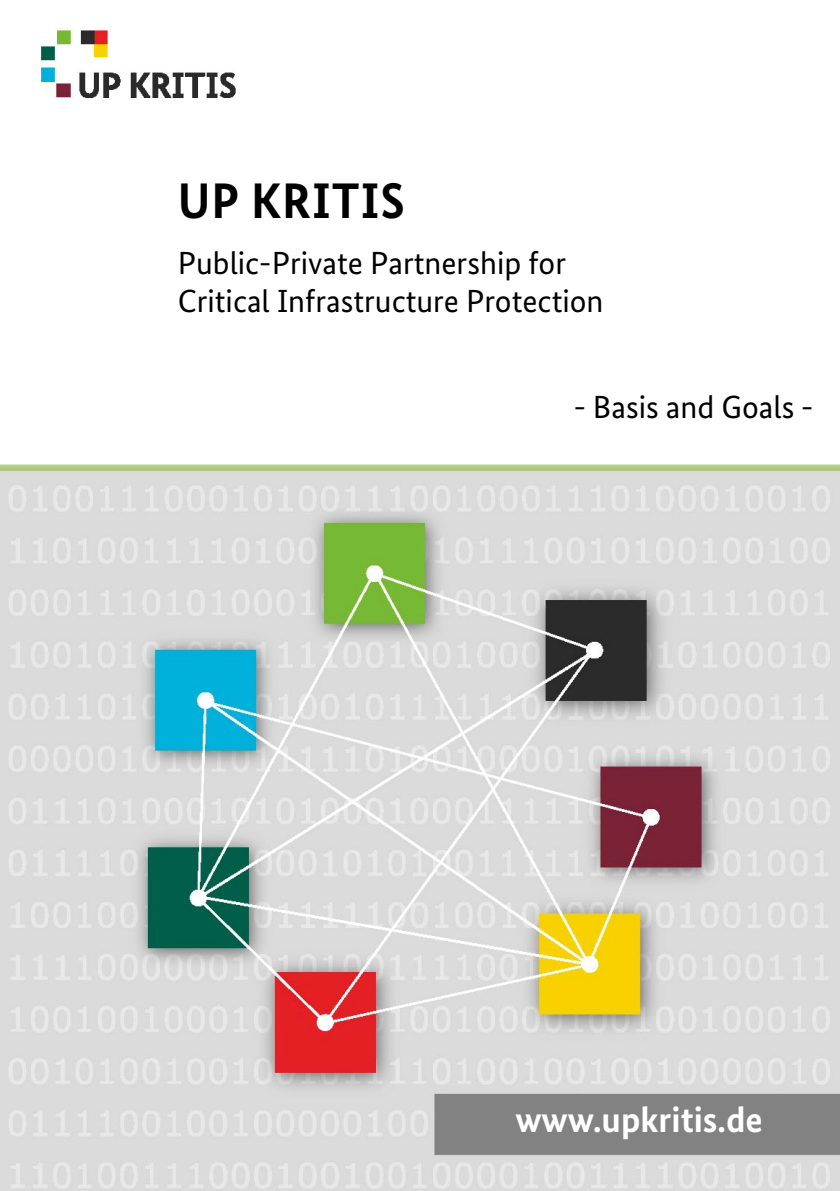
<style>
.page{position:relative;width:840px;height:1191px;background:#fff}
.page>*{position:absolute;margin:0;border:0;box-sizing:border-box;transform-origin:0 0}
.t1{font:700 50px "Bundes Sans";letter-spacing:.02em;color:#000;scale:.96 1}
.t2{font:700 36px "Bundes Sans";color:#fff}
.t3{font:32px/38.4px "Bundes Sans";color:#000}
</style>
<div class="page">
<img style="left:41px;top:30px;width:195px;height:68px">
<img style="left:0;top:464px;width:839px;height:727px">
<div style="left:435px;top:1094px;width:404px;height:60px;background:#818281"></div>
<p class="t1" style="left:178px;top:171px;width:238px">UP KRITIS</p>
<p class="t3" style="left:178px;top:243px;width:427px">Public-Private Partnership for<br>Critical Infrastructure Protection</p>
<p class="t3" style="left:573px;top:387px;width:241px">- Basis and Goals -</p>
<p class="t2" style="left:515px;top:1098px;width:249px">www.upkritis.de</p>
</div>
